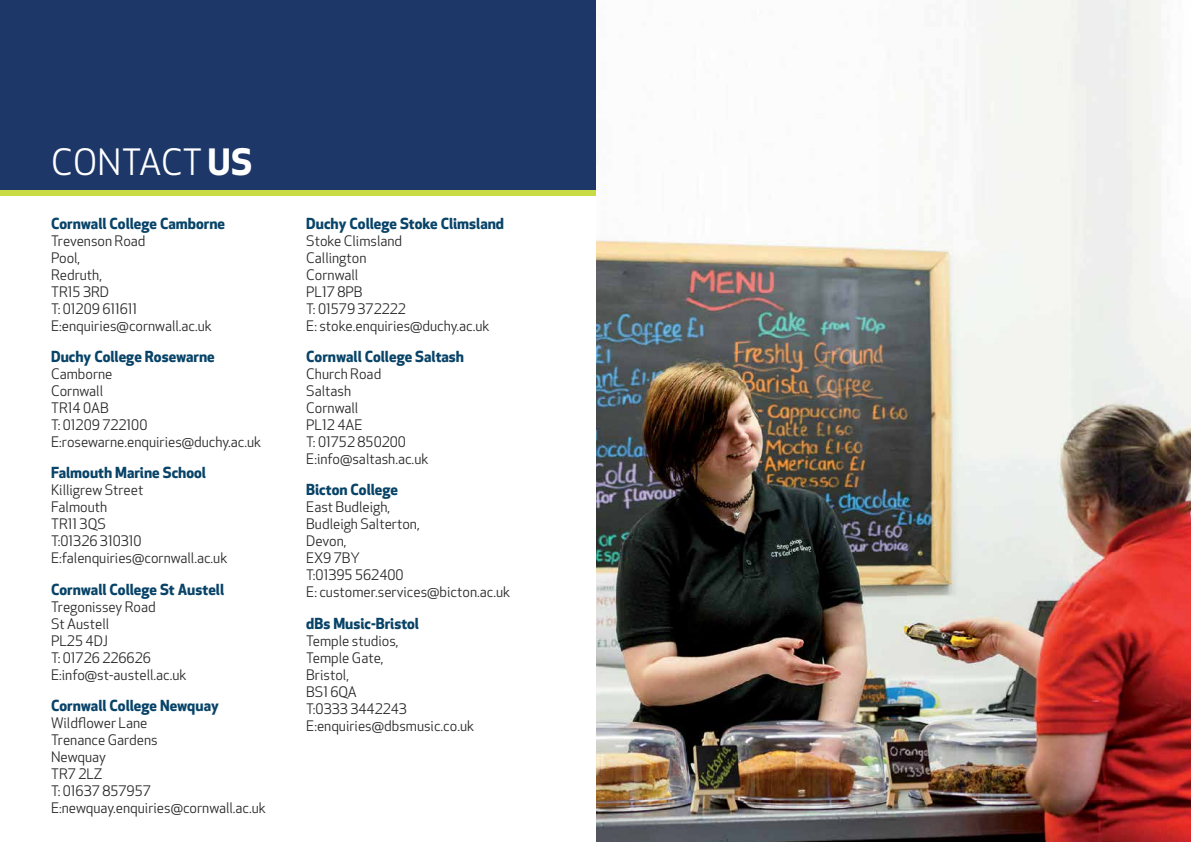
<style>
.page{position:relative;width:1191px;height:842px;background:#fff}
.page>*{position:absolute;margin:0;border:0;box-sizing:border-box;transform-origin:0 0}
.t1{font:35.5px "Apex New PS Book Proportional";color:#fff}
.t2{font:14.9px "Apex New PS Bold Proportional";color:#084368}
.t3{font:14.2px/17px "Apex New PS Book Proportional";color:#292829}
.s1{font-family:"Apex New PS Bold Proportional"}
</style>
<div class="page">
<div style="left:0;top:0;width:595px;height:190px;background:#1c3768"></div>
<img style="left:597px;top:0;width:594px;height:842px">
<div style="left:0;top:190px;width:595px;height:6px;background:#c9db44"></div>
<h1 class="t1" style="left:51px;top:142px;width:202px">CONTACT <span class="s1">US</span></h1>
<p class="t2" style="left:51px;top:214px;width:175px">Cornwall College Camborne</p>
<p class="t3" style="left:51px;top:232px;width:162px">Trevenson Road<br>Pool,<br>Redruth,<br>TR15 3RD<br>T: 01209 611611<br>E:enquiries@cornwall.ac.uk</p>
<p class="t2" style="left:51px;top:348px;width:165px">Duchy College Rosewarne</p>
<p class="t3" style="left:51px;top:366px;width:212px">Camborne<br>Cornwall<br>TR14 0AB<br>T: 01209 722100<br>E:rosewarne.enquiries@duchy.ac.uk</p>
<p class="t2" style="left:51px;top:464px;width:156px">Falmouth Marine School</p>
<p class="t3" style="left:51px;top:482px;width:178px">Killigrew Street<br>Falmouth<br>TR11 3QS<br>T:01326 310310<br>E:falenquiries@cornwall.ac.uk</p>
<p class="t2" style="left:51px;top:580px;width:174px">Cornwall College St Austell</p>
<p class="t3" style="left:51px;top:598px;width:137px">Tregonissey Road<br>St Austell<br>PL25 4DJ<br>T: 01726 226626<br>E:info@st-austell.ac.uk</p>
<p class="t2" style="left:51px;top:697px;width:169px">Cornwall College Newquay</p>
<p class="t3" style="left:51px;top:715px;width:216px">Wildflower Lane<br>Trenance Gardens<br>Newquay<br>TR7 2LZ<br>T: 01637 857957<br>E:newquay.enquiries@cornwall.ac.uk</p>
<p class="t2" style="left:306px;top:214px;width:199px">Duchy College Stoke Climsland</p>
<p class="t3" style="left:306px;top:232px;width:185px">Stoke Climsland<br>Callington<br>Cornwall<br>PL17 8PB<br>T: 01579 372222<br>E: stoke.enquiries@duchy.ac.uk</p>
<p class="t2" style="left:306px;top:348px;width:159px">Cornwall College Saltash</p>
<p class="t3" style="left:306px;top:366px;width:124px">Church Road<br>Saltash<br>Cornwall<br>PL12 4AE<br>T: 01752 850200<br>E:info@saltash.ac.uk</p>
<p class="t2" style="left:306px;top:481px;width:93px">Bicton College</p>
<p class="t3" style="left:306px;top:499px;width:205px">East Budleigh,<br>Budleigh Salterton,<br>Devon,<br>EX9 7BY<br>T:01395 562400<br>E: customer.services@bicton.ac.uk</p>
<p class="t2" style="left:306px;top:614px;width:114px">dBs Music-Bristol</p>
<p class="t3" style="left:306px;top:632px;width:169px">Temple studios,<br>Temple Gate,<br>Bristol,<br>BS1 6QA<br>T:0333 3442243<br>E:enquiries@dbsmusic.co.uk</p>
</div>
